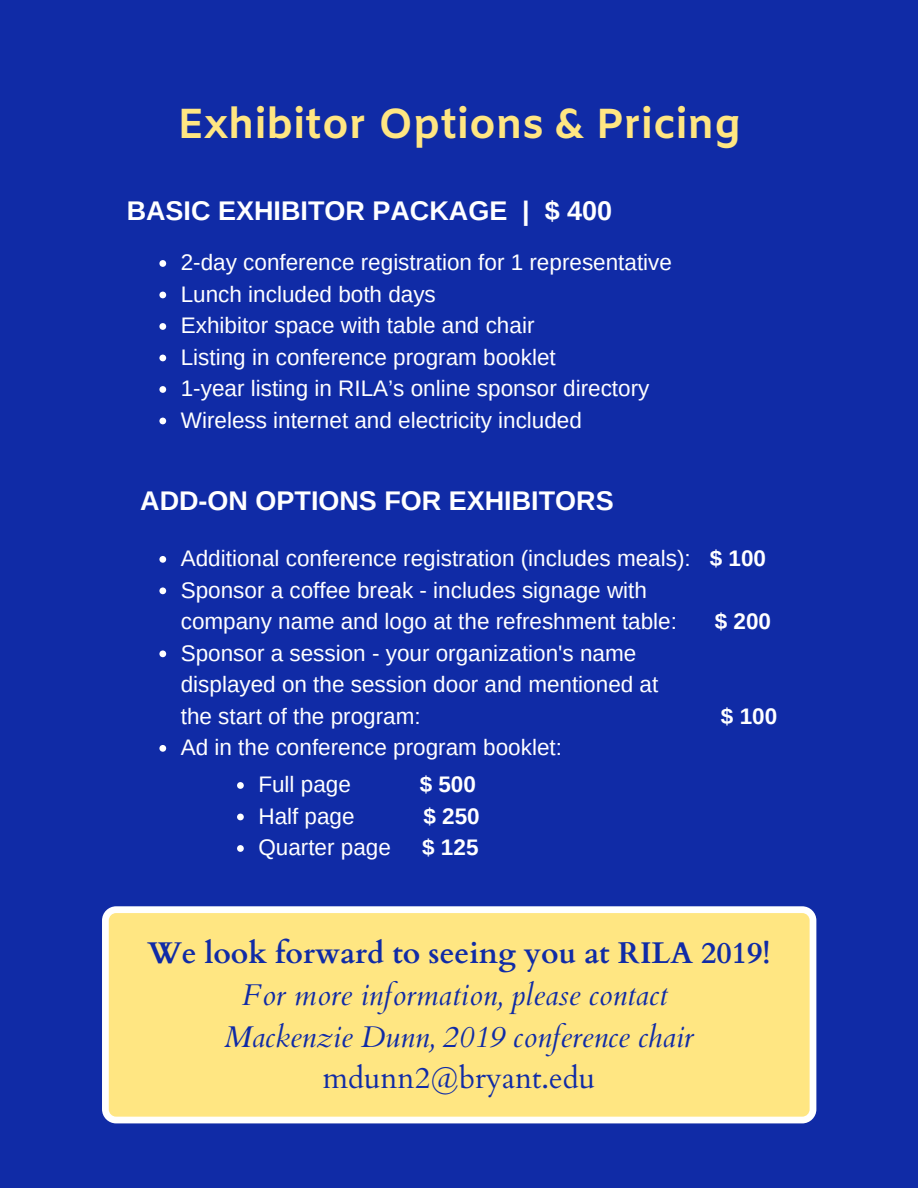
<style>
.page{position:relative;width:918px;height:1188px;background:#102ba6}
.page>*{position:absolute;margin:0;border:0;box-sizing:border-box;transform-origin:0 0}
.t1{font:700 42px "Amiko";color:#ffe682}
.t2{font:italic 30px/41.7px "Cardo";color:#102ba6;text-align:center}
.t3{font:700 30px "Cardo";color:#102ba6}
.t4{font:30px "Cardo";color:#102ba6}
.t5{font:700 27px "Arimo";color:#fff}
.t6{font:22.5px/31.5px "Arimo";color:#fff}
.t7{font:700 22.5px "Arimo";color:#fff}
.s1{font-weight:700}
</style>
<div class="page">
<svg style="left:159px;top:260px;width:7px;height:7px"></svg>
<svg style="left:159px;top:292px;width:7px;height:6px"></svg>
<svg style="left:159px;top:323px;width:7px;height:7px"></svg>
<svg style="left:159px;top:355px;width:7px;height:6px"></svg>
<svg style="left:159px;top:386px;width:7px;height:7px"></svg>
<svg style="left:159px;top:418px;width:7px;height:6px"></svg>
<svg style="left:159px;top:556px;width:7px;height:7px"></svg>
<svg style="left:159px;top:587px;width:7px;height:7px"></svg>
<svg style="left:159px;top:650px;width:7px;height:7px"></svg>
<svg style="left:159px;top:745px;width:7px;height:7px"></svg>
<svg style="left:237px;top:782px;width:7px;height:7px"></svg>
<svg style="left:237px;top:814px;width:7px;height:6px"></svg>
<svg style="left:237px;top:845px;width:7px;height:7px"></svg>
<svg style="left:102px;top:906px;width:714px;height:217px;fill:#ffe682"></svg>
<h1 class="t1" style="left:178px;top:99px;width:564px">Exhibitor Options &amp; Pricing</h1>
<p class="t5" style="left:127px;top:196px;width:487px">BASIC EXHIBITOR PACKAGE | $ 400</p>
<p class="t6" style="left:181px;top:247px;width:493px">2-day conference registration for 1 representative Lunch included both days<br>Exhibitor space with table and chair<br>Listing in conference program booklet<br>1-year listing in RILA’s online sponsor directory Wireless internet and electricity included</p>
<p class="t5" style="left:140px;top:486px;width:475px">ADD-ON OPTIONS FOR EXHIBITORS</p>
<p class="t6" style="left:181px;top:543px;width:587px">Additional conference registration (includes meals): <span class="s1">$ 100<br></span>Sponsor a coffee break - includes signage with<br>company name and logo at the refreshment table:</p>
<p class="t7" style="left:715px;top:609px;width:58px">$ 200</p>
<p class="t6" style="left:181px;top:637px;width:479px">Sponsor a session - your organization's name displayed on the session door and mentioned at the start of the program:</p>
<p class="t6" style="left:258px;top:729px;width:305px;line-height:37.2px;text-indent:-78px">Ad in the conference program booklet:<br>Full page</p>
<p class="t7" style="left:420px;top:772px;width:58px">$ 500</p>
<p class="t6" style="left:258px;top:800px;width:98px">Half page</p>
<p class="t7" style="left:423px;top:803px;width:58px">$ 250</p>
<p class="t6" style="left:258px;top:832px;width:134px">Quarter page</p>
<p class="t7" style="left:422px;top:835px;width:58px">$ 125</p>
<p class="t7" style="left:721px;top:703px;width:58px">$ 100</p>
<h2 class="t3" style="left:147px;top:934px;width:625px">We look forward to seeing you at RILA 2019!</h2>
<h2 class="t2" style="left:224px;top:975px;width:471px">For more information, please contact<br>Mackenzie Dunn, 2019 conference chair</h2>
<h2 class="t4" style="left:323px;top:1059px;width:274px">mdunn2@bryant.edu</h2>
</div>
